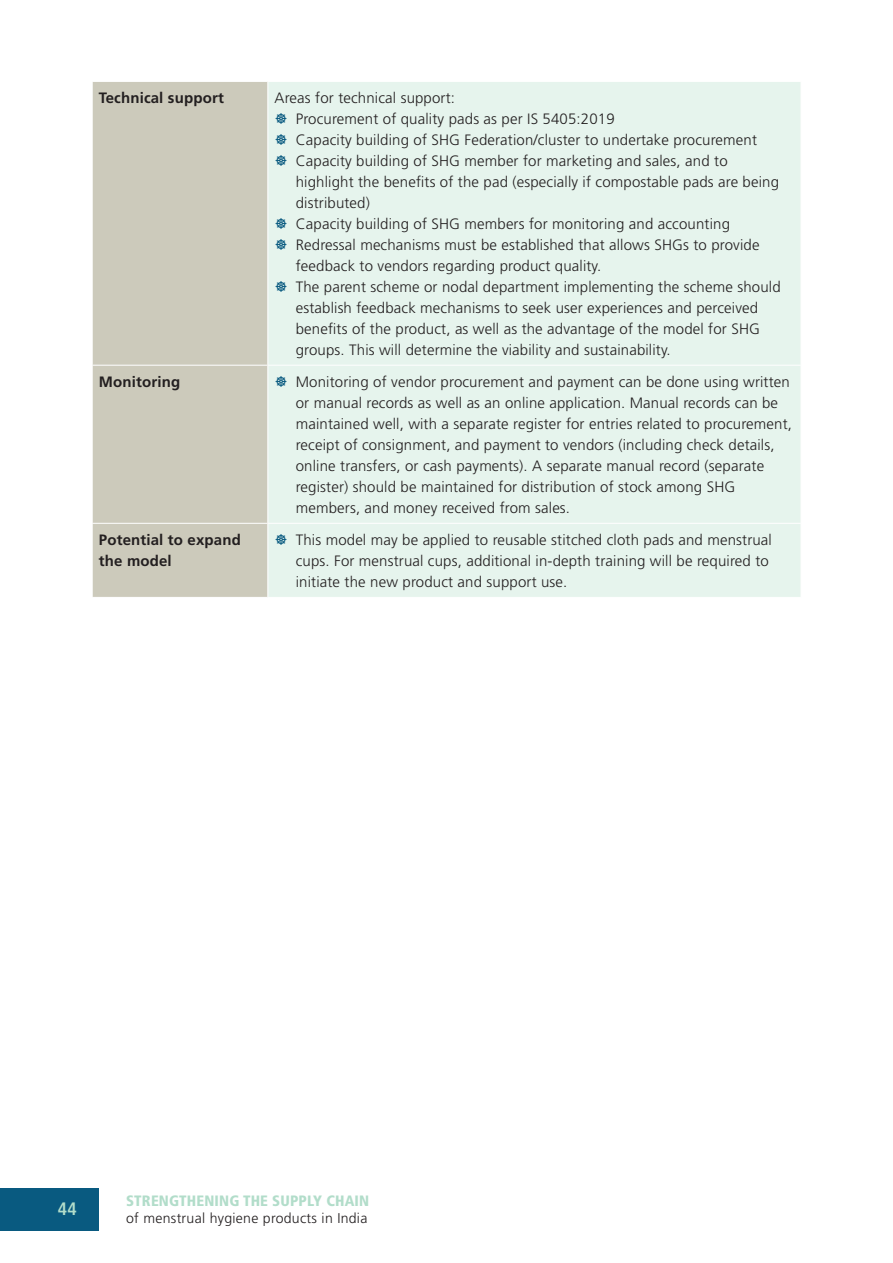
<style>
.page{position:relative;width:893px;height:1263px;background:#fff}
.page>*{position:absolute;margin:0;border:0;box-sizing:border-box;transform-origin:0 0}
.t1{font:700 condensed 18px "Frutiger LT Std";color:#b2ddca}
.Table_text{font:300 15px/21px "Frutiger LT Std";letter-spacing:.01em;color:#231f20}
.Table_text-2{font:700 15px/21px "Frutiger LT Std";letter-spacing:.01em;color:#231f20}
.t2{font:900 condensed 15px "Frutiger LT Std";letter-spacing:.01em;color:#b2ddca}
.t3{font:300 14.1px "Frutiger LT Std";letter-spacing:.02em;color:#231f20}
</style>
<div class="page">
<div style="left:0;top:1188px;width:98px;height:42px;background:#095a80"></div>
<div style="left:93px;top:82px;width:174px;height:515px;background:#cccabb"></div>
<div style="left:268px;top:82px;width:533px;height:515px;background:#e6f4ed"></div>
<hr style="left:92px;top:365px;width:176px;height:1px;background:#fff">
<hr style="left:92px;top:523px;width:176px;height:1px;background:#fff">
<hr style="left:268px;top:365px;width:533px;height:1px;background:#fff">
<hr style="left:268px;top:523px;width:533px;height:1px;background:#fff">
<hr style="left:892px;top:122px;width:1px;height:72px;background:#b2ddca">
<svg style="left:276px;top:113px;width:27px;height:12px"></svg>
<svg style="left:276px;top:134px;width:27px;height:12px"></svg>
<svg style="left:276px;top:155px;width:27px;height:12px"></svg>
<svg style="left:276px;top:218px;width:27px;height:12px"></svg>
<svg style="left:276px;top:239px;width:27px;height:12px"></svg>
<svg style="left:276px;top:281px;width:27px;height:12px"></svg>
<svg style="left:276px;top:376px;width:27px;height:12px"></svg>
<svg style="left:276px;top:534px;width:27px;height:12px"></svg>
<p class="Table_text-2" style="left:99px;top:87px;width:126px">Technical support</p>
<p class="Table_text" style="left:275px;top:87px;width:182px">Areas for technical support:</p>
<p class="Table_text" style="left:296px;top:108px;width:320px">Procurement of quality pads as per IS 5405:2019</p>
<p class="Table_text" style="left:296px;top:129px;width:463px">Capacity building of SHG Federation/cluster to undertake procurement</p>
<p class="Table_text" style="left:296px;top:150px;width:485px">Capacity building of SHG member for marketing and sales, and to highlight the benefits of the pad (especially if compostable pads are being distributed)</p>
<p class="Table_text" style="left:296px;top:213px;width:436px">Capacity building of SHG members for monitoring and accounting</p>
<p class="Table_text" style="left:296px;top:234px;width:465px">Redressal mechanisms must be established that allows SHGs to provide feedback to vendors regarding product quality.</p>
<p class="Table_text" style="left:296px;top:276px;width:486px">The parent scheme or nodal department implementing the scheme should establish feedback mechanisms to seek user experiences and perceived benefits of the product, as well as the advantage of the model for SHG groups. This will determine the viability and sustainability.</p>
<p class="Table_text-2" style="left:99px;top:371px;width:83px">Monitoring</p>
<p class="Table_text" style="left:296px;top:372px;width:498px">Monitoring of vendor procurement and payment can be done using written or manual records as well as an online application. Manual records can be maintained well, with a separate register for entries related to procurement, receipt of consignment, and payment to vendors (including check details, online transfers, or cash payments). A separate manual record (separate register) should be maintained for distribution of stock among SHG members, and money received from sales.</p>
<p class="Table_text-2" style="left:99px;top:529px;width:143px">Potential to expand the model</p>
<p class="Table_text" style="left:296px;top:530px;width:478px">This model may be applied to reusable stitched cloth pads and menstrual cups. For menstrual cups, additional in-depth training will be required to initiate the new product and support use.</p>
<p class="t1" style="left:58px;top:1198px;width:21px">44</p>
<p class="t2" style="left:126px;top:1192px;width:245px">STRENGTHENING THE SUPPLY CHAIN</p>
<p class="t3" style="left:126px;top:1210px;width:243px">of menstrual hygiene products in India</p>
</div>
